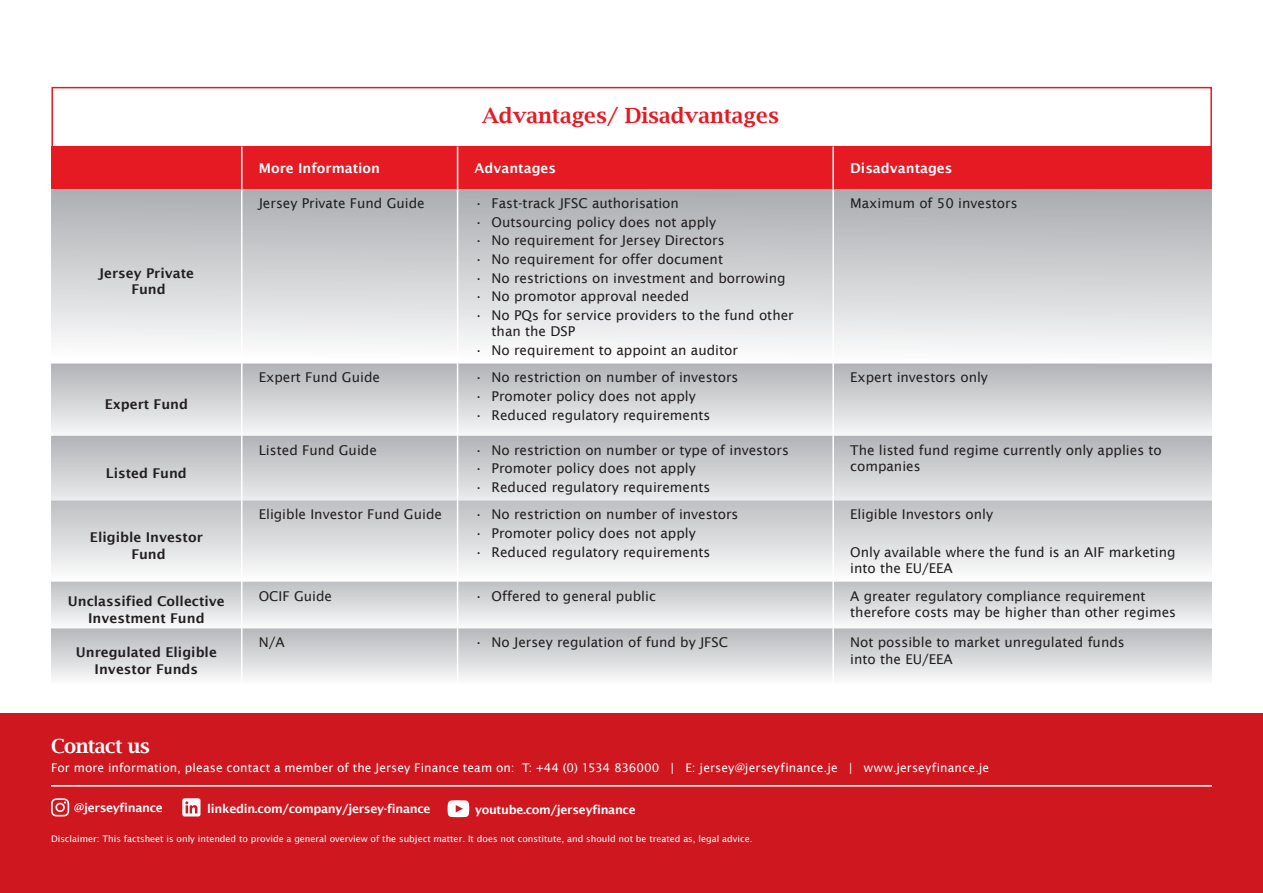
<style>
.page{position:relative;width:1263px;height:893px;background:#fff}
.page>*{position:absolute;margin:0;border:0;box-sizing:border-box;transform-origin:0 0}
.t1{font:600 21px "Lucida Bright";color:#e51a23}
.t2{font:600 19.5px "Lucida Bright";letter-spacing:-.03em;color:#fff}
.t3{font:13.5px/16.5px "Lucida Sans";color:#231f20}
.t4{font:600 13.5px/16.5px "Lucida Sans";color:#231f20;text-align:center}
.t5{font:600 13.5px "Lucida Sans";color:#fff}
.t6{font:12px "Lucida Sans";letter-spacing:.01em;color:#fff}
.t7{font:600 12px "Lucida Sans";letter-spacing:-.025em;color:#fff}
.t8{font:9px "Lucida Sans";color:#fff}
</style>
<div class="page">
<div style="left:51px;top:87px;width:1161px;height:60px;border:2px solid #e51a23"></div>
<div style="left:51px;top:147px;width:191px;height:42px;background:#e51a23"></div>
<div style="left:242px;top:147px;width:970px;height:42px;background:#e51a23"></div>
<svg style="left:51px;top:189px;width:1161px;height:175px"></svg>
<svg style="left:51px;top:364px;width:1161px;height:72px;background:#d3d4d6"></svg>
<svg style="left:51px;top:436px;width:1161px;height:64px;background:#cdced1"></svg>
<svg style="left:51px;top:500px;width:1161px;height:82px"></svg>
<svg style="left:51px;top:582px;width:1161px;height:41px;background:#d8d9db"></svg>
<svg style="left:51px;top:628px;width:1161px;height:50px;background:#d4d5d7"></svg>
<hr style="left:832px;top:147px;width:2px;height:42px;background:#fff">
<hr style="left:241px;top:189px;width:1px;height:175px;background:#fff">
<hr style="left:457px;top:189px;width:1px;height:175px;background:#fff">
<hr style="left:832px;top:189px;width:2px;height:175px;background:#fff">
<hr style="left:241px;top:364px;width:1px;height:72px;background:#fff">
<hr style="left:457px;top:364px;width:1px;height:72px;background:#fff">
<hr style="left:832px;top:364px;width:2px;height:72px;background:#fff">
<hr style="left:241px;top:436px;width:1px;height:64px;background:#fff">
<hr style="left:457px;top:436px;width:1px;height:64px;background:#fff">
<hr style="left:832px;top:436px;width:2px;height:64px;background:#fff">
<hr style="left:241px;top:582px;width:1px;height:46px;background:#fff">
<hr style="left:457px;top:582px;width:1px;height:46px;background:#fff">
<hr style="left:832px;top:582px;width:2px;height:46px;background:#fff">
<hr style="left:241px;top:500px;width:1px;height:82px;background:#fff">
<hr style="left:457px;top:500px;width:1px;height:82px;background:#fff">
<hr style="left:832px;top:500px;width:2px;height:82px;background:#fff">
<hr style="left:241px;top:628px;width:1px;height:56px;background:#fff">
<hr style="left:457px;top:628px;width:1px;height:56px;background:#fff">
<hr style="left:832px;top:628px;width:2px;height:56px;background:#fff">
<hr style="left:241px;top:147px;width:1px;height:42px;background:#fff">
<hr style="left:457px;top:147px;width:1px;height:42px;background:#fff">
<div style="left:0;top:714px;width:1263px;height:179px;background:#ce171f"></div>
<hr style="left:51px;top:785px;width:1161px;height:2px;background:#fff">
<svg style="left:448px;top:800px;width:21px;height:17px"></svg>
<svg style="left:182px;top:798px;width:18px;height:18px"></svg>
<svg style="left:51px;top:798px;width:18px;height:18px"></svg>
<p class="t1" style="left:482px;top:104px;width:298px">Advantages/ Disadvantages</p>
<p class="t4" style="left:99px;top:264px;width:97px">Jersey Private<br>Fund</p>
<p class="t4" style="left:105px;top:396px;width:85px">Expert Fund</p>
<p class="t4" style="left:106px;top:464px;width:82px">Listed Fund</p>
<p class="t4" style="left:90px;top:529px;width:114px">Eligible Investor<br>Fund</p>
<p class="t4" style="left:68px;top:593px;width:158px">Unclassified Collective<br>Investment Fund</p>
<p class="t4" style="left:76px;top:644px;width:143px">Unregulated Eligible<br>Investor Funds</p>
<p class="t5" style="left:259px;top:161px;width:123px">More Information</p>
<p class="t5" style="left:475px;top:161px;width:83px">Advantages</p>
<p class="t5" style="left:850px;top:161px;width:104px">Disadvantages</p>
<p class="t3" style="left:259px;top:195px;width:167px">Jersey Private Fund Guide</p>
<p class="t3" style="left:475px;top:195px;width:206px">• Fast-track JFSC authorisation</p>
<p class="t3" style="left:475px;top:214px;width:243px">• Outsourcing policy does not apply</p>
<p class="t3" style="left:475px;top:232px;width:251px">• No requirement for Jersey Directors</p>
<p class="t3" style="left:475px;top:251px;width:250px">• No requirement for offer document</p>
<p class="t3" style="left:475px;top:270px;width:312px">• No restrictions on investment and borrowing</p>
<p class="t3" style="left:475px;top:288px;width:216px">• No promotor approval needed</p>
<p class="t3" style="left:492px;top:307px;width:304px;text-indent:-17px">• No PQs for service providers to the fund other than the DSP</p>
<p class="t3" style="left:475px;top:342px;width:265px">• No requirement to appoint an auditor</p>
<p class="t3" style="left:259px;top:369px;width:123px">Expert Fund Guide</p>
<p class="t3" style="left:475px;top:369px;width:265px">• No restriction on number of investors</p>
<p class="t3" style="left:475px;top:388px;width:223px">• Promoter policy does not apply</p>
<p class="t3" style="left:475px;top:407px;width:237px">• Reduced regulatory requirements</p>
<p class="t3" style="left:259px;top:442px;width:120px">Listed Fund Guide</p>
<p class="t3" style="left:475px;top:442px;width:316px">• No restriction on number or type of investors</p>
<p class="t3" style="left:475px;top:460px;width:223px">• Promoter policy does not apply</p>
<p class="t3" style="left:475px;top:479px;width:237px">• Reduced regulatory requirements</p>
<p class="t3" style="left:259px;top:506px;width:185px">Eligible Investor Fund Guide</p>
<p class="t3" style="left:475px;top:506px;width:265px">• No restriction on number of investors</p>
<p class="t3" style="left:475px;top:525px;width:223px">• Promoter policy does not apply</p>
<p class="t3" style="left:475px;top:544px;width:237px">• Reduced regulatory requirements</p>
<p class="t3" style="left:850px;top:195px;width:169px">Maximum of 50 investors</p>
<p class="t3" style="left:850px;top:369px;width:139px">Expert investors only</p>
<p class="t3" style="left:850px;top:442px;width:313px">The listed fund regime currently only applies to companies</p>
<p class="t3" style="left:850px;top:506px;width:144px">Eligible Investors only</p>
<p class="t3" style="left:850px;top:544px;width:327px">Only available where the fund is an AIF marketing into the EU/EEA</p>
<p class="t3" style="left:259px;top:587px;width:75px">OCIF Guide</p>
<p class="t3" style="left:475px;top:587px;width:183px">• Offered to general public</p>
<p class="t3" style="left:850px;top:587px;width:327px">A greater regulatory compliance requirement therefore costs may be higher than other regimes</p>
<p class="t3" style="left:259px;top:634px;width:27px">N/A</p>
<p class="t3" style="left:475px;top:634px;width:255px">• No Jersey regulation of fund by JFSC</p>
<p class="t3" style="left:850px;top:634px;width:276px">Not possible to market unregulated funds into the EU/EEA</p>
<p class="t2" style="left:51px;top:735px;width:101px">Contact us</p>
<p class="t6" style="left:51px;top:761px;width:940px">For more information, please contact a member of the Jersey Finance team on: T: +44 (0) 1534 836000 | E: jersey@jerseyfinance.je | www.jerseyfinance.je</p>
<p class="t7" style="left:74px;top:801px;width:90px">@jerseyfinance</p>
<p class="t7" style="left:207px;top:801px;width:225px">linkedin.com/company/jersey-finance</p>
<p class="t7" style="left:475px;top:802px;width:162px">youtube.com/jerseyfinance</p>
<p class="t8" style="left:51px;top:833px;width:703px">Disclaimer: This factsheet is only intended to provide a general overview of the subject matter. It does not constitute, and should not be treated as, legal advice.</p>
</div>
